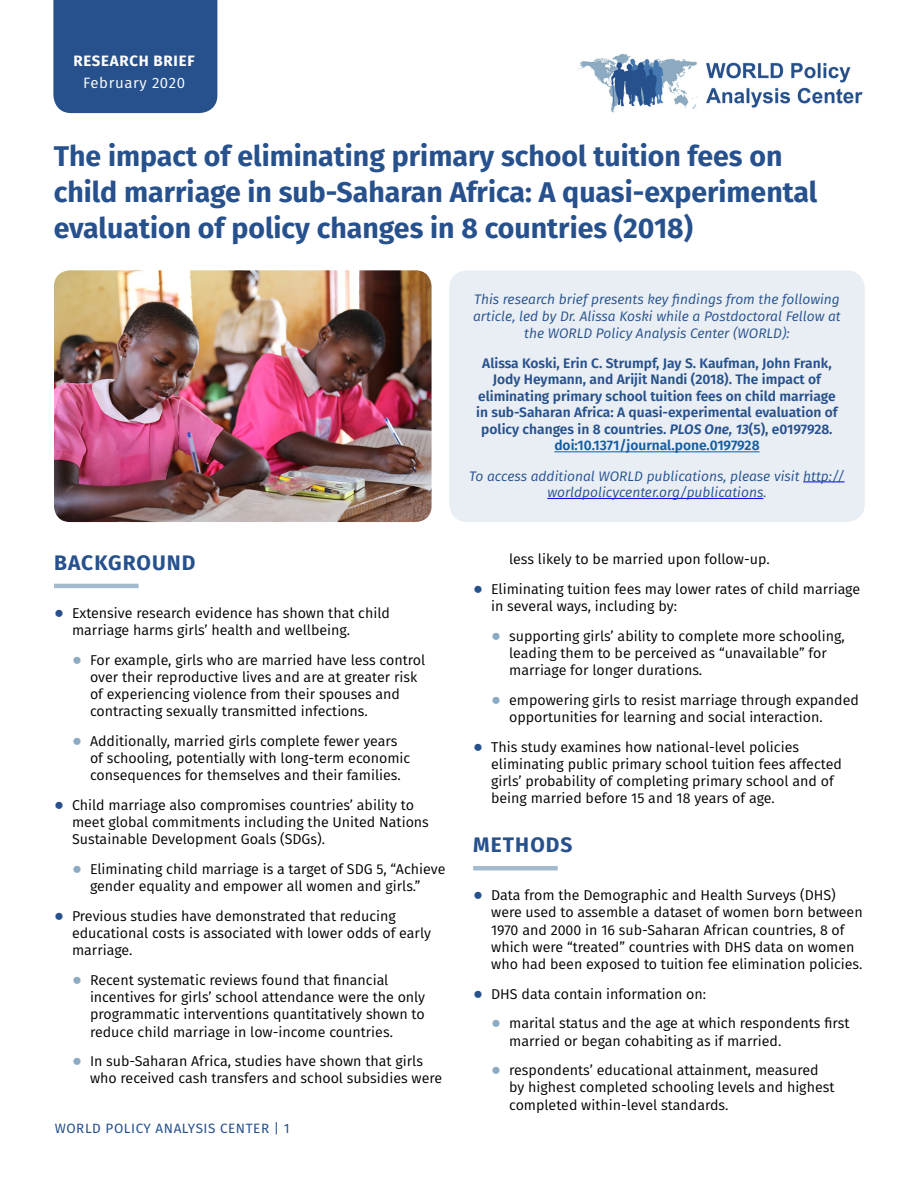
<style>
.page{position:relative;width:918px;height:1188px;background:#fff}
.page>*{position:absolute;margin:0;border:0;box-sizing:border-box;transform-origin:0 0}
.Fact_Sheet_Title{font:700 28.5px/36px "Fira Sans";color:#27518d}
.t1{font:700 21px "Fira Sans";letter-spacing:.05em;color:#27518d}
.t2{font:700 15px "Fira Sans";letter-spacing:.05em;color:#fff}
.t3{font:15px "Fira Sans";letter-spacing:.04em;color:#fff}
.t4{font:14.25px/17.1px "Fira Sans";color:#000}
.t5{font:600 13.8px/16.5px "Fira Sans";color:#27518d;text-align:center}
.t6{font:italic 13.8px/16.5px "Fira Sans";color:#27518d;text-align:center}
.t7{font:13.5px "Fira Sans";letter-spacing:.04em;color:#27518d}
.s1{font-family:"Arial";font-weight:700;font-size:16.5px;color:#27518d}
.s2{font-family:"Arial";font-weight:700;font-size:16.5px;color:#8caac1}
.s3{font-style:italic}
.s4{color:#175d9e}
</style>
<div class="page">
<img style="left:577px;top:53px;width:286px;height:60px">
<div style="left:53px;top:0;width:164px;height:113px;background:#27518d"></div>
<hr style="left:54px;top:584px;width:85px;height:4px;background:#a3bbcd">
<hr style="left:473px;top:866px;width:85px;height:4px;background:#a3bbcd">
<div style="left:449px;top:270px;width:416px;height:252px;background:#e8eef3;border-radius:18px"></div>
<hr style="left:554px;top:451px;width:206px;height:1px;background:#175d9e">
<hr style="left:803px;top:482px;width:42px;height:1px;background:#00f">
<hr style="left:547px;top:498px;width:216px;height:1px;background:#00f">
<img style="left:54px;top:270px;width:378px;height:252px">
<p class="t2" style="left:73px;top:48px;width:123px">RESEARCH BRIEF</p>
<p class="t3" style="left:83px;top:72px;width:103px">February 2020</p>
<p class="Fact_Sheet_Title" style="left:54px;top:136px;width:765px">The impact of eliminating primary school tuition fees on child marriage in sub-Saharan Africa: A quasi-experimental evaluation of policy changes in 8 countries (2018)</p>
<p class="t1" style="left:54px;top:545px;width:143px">BACKGROUND</p>
<p class="t4" style="left:72px;top:604px;width:319px;text-indent:-18px"><span class="s1">●</span> Extensive research evidence has shown that child marriage harms girls’ health and wellbeing.</p>
<p class="t4" style="left:90px;top:651px;width:337px;text-indent:-18px"><span class="s2">●</span> For example, girls who are married have less control over their reproductive lives and are at greater risk of experiencing violence from their spouses and contracting sexually transmitted infections.</p>
<p class="t4" style="left:90px;top:732px;width:322px;text-indent:-18px"><span class="s2">●</span> Additionally, married girls complete fewer years of schooling, potentially with long-term economic consequences for themselves and their families.</p>
<p class="t4" style="left:72px;top:796px;width:358px;text-indent:-18px"><span class="s1">●</span> Child marriage also compromises countries’ ability to meet global commitments including the United Nations<br>Sustainable Development Goals (SDGs).</p>
<p class="t4" style="left:72px;top:860px;width:375px;text-align:center"><span class="s2">●</span> Eliminating child marriage is a target of SDG 5, “Achieve gender equality and empower all women and girls.”</p>
<p class="t4" style="left:72px;top:907px;width:360px;text-indent:-18px"><span class="s1">●</span> Previous studies have demonstrated that reducing educational costs is associated with lower odds of early marriage.</p>
<p class="t4" style="left:90px;top:971px;width:337px;text-indent:-18px"><span class="s2">●</span> Recent systematic reviews found that financial incentives for girls’ school attendance were the only programmatic interventions quantitatively shown to reduce child marriage in low-income countries.</p>
<p class="t4" style="left:90px;top:1053px;width:354px;text-indent:-18px"><span class="s2">●</span> In sub-Saharan Africa, studies have shown that girls who received cash transfers and school subsidies were</p>
<p class="t7" style="left:55px;top:1118px;width:237px">WORLD POLICY ANALYSIS CENTER | 1</p>
<p class="t6" style="left:473px;top:291px;width:369px">This research brief presents key findings from the following article, led by Dr. Alissa Koski while a Postdoctoral Fellow at the WORLD Policy Analysis Center (WORLD):</p>
<p class="t5" style="left:476px;top:354px;width:363px">Alissa Koski, Erin C. Strumpf, Jay S. Kaufman, John Frank, Jody Heymann, and Arijit Nandi (2018). The impact of eliminating primary school tuition fees on child marriage in sub-Saharan Africa: A quasi-experimental evaluation of policy changes in 8 countries. <span class="s3">PLOS One, 13</span>(5), e0197928. <span class="s4">doi:10.1371/journal.pone.0197928</span></p>
<p class="t6" style="left:469px;top:467px;width:377px">To access additional WORLD publications, please visit http:// worldpolicycenter.org/publications.</p>
<p class="t4" style="left:509px;top:550px;width:262px">less likely to be married upon follow-up.</p>
<p class="t4" style="left:491px;top:580px;width:371px;text-indent:-18px"><span class="s1">●</span> Eliminating tuition fees may lower rates of child marriage in several ways, including by:</p>
<p class="t4" style="left:509px;top:627px;width:337px;text-indent:-18px"><span class="s2">●</span> supporting girls’ ability to complete more schooling, leading them to be perceived as “unavailable” for marriage for longer durations.</p>
<p class="t4" style="left:509px;top:691px;width:351px;text-indent:-18px"><span class="s2">●</span> empowering girls to resist marriage through expanded opportunities for learning and social interaction.</p>
<p class="t4" style="left:491px;top:738px;width:352px;text-indent:-18px"><span class="s1">●</span> This study examines how national-level policies eliminating public primary school tuition fees affected girls’ probability of completing primary school and of being married before 15 and 18 years of age.</p>
<p class="t1" style="left:473px;top:827px;width:101px">METHODS</p>
<p class="t4" style="left:491px;top:886px;width:373px;text-indent:-18px"><span class="s1">●</span> Data from the Demographic and Health Surveys (DHS) were used to assemble a dataset of women born between 1970 and 2000 in 16 sub-Saharan African countries, 8 of which were “treated” countries with DHS data on women who had been exposed to tuition fee elimination policies.</p>
<p class="t4" style="left:473px;top:985px;width:235px"><span class="s1">●</span> DHS data contain information on:</p>
<p class="t4" style="left:509px;top:1015px;width:342px;text-indent:-18px"><span class="s2">●</span> marital status and the age at which respondents first married or began cohabiting as if married.</p>
<p class="t4" style="left:509px;top:1062px;width:327px;text-indent:-18px"><span class="s2">●</span> respondents’ educational attainment, measured by highest completed schooling levels and highest completed within-level standards.</p>
</div>
